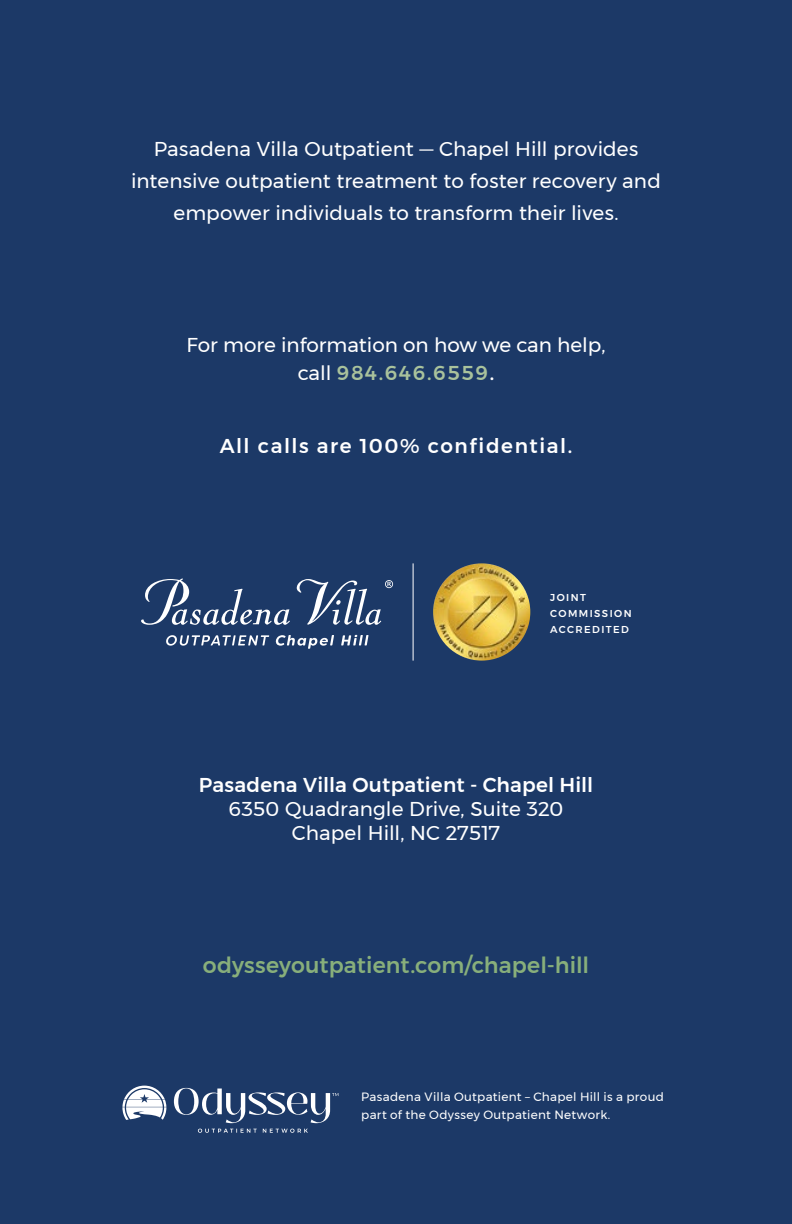
<style>
.page{position:relative;width:792px;height:1224px;background:#1c3967}
.page>*{position:absolute;margin:0;border:0;box-sizing:border-box;transform-origin:0 0}
.t1{font:500 22px "Montserrat";color:#88af7b}
.t2{font:20px/32px "Montserrat";color:#fff;text-align:center}
.t3{font:500 20px "Montserrat";letter-spacing:.02em;color:#fff}
.t4{font:500 20px "Montserrat";letter-spacing:.075em;color:#fff}
.t5{font:12px/18px "Montserrat";letter-spacing:.025em;color:#fff}
.t6{font:500 10px/16px "Montserrat";letter-spacing:.145em;color:#fff}
.s1{font-weight:500;color:#a9c29c}
.s2{font-weight:500}
</style>
<div class="page">
<svg style="left:198px;top:1129px;width:110px;height:4px"></svg>
<svg style="left:122px;top:1086px;width:44px;height:34px"></svg>
<svg style="left:174px;top:1088px;width:164px;height:35px"></svg>
<img style="left:433px;top:563px;width:97px;height:98px;border-radius:49px">
<hr style="left:413px;top:563px;width:1px;height:98px;background:#fff">
<svg style="left:141px;top:578px;width:149px;height:47px"></svg>
<svg style="left:297px;top:579px;width:96px;height:46px"></svg>
<svg style="left:166px;top:635px;width:103px;height:11px"></svg>
<svg style="left:276px;top:635px;width:58px;height:14px"></svg>
<svg style="left:341px;top:635px;width:28px;height:10px"></svg>
<p class="t2" style="left:131px;top:132px;width:531px">Pasadena Villa Outpatient — Chapel Hill provides intensive outpatient treatment to foster recovery and empower individuals to transform their lives.</p>
<p class="t2" style="left:187px;top:331px;width:420px;line-height:28px">For more information on how we can help, call <span class="s1">984.646.6559</span><span class="s2">.</span></p>
<p class="t4" style="left:220px;top:430px;width:354px">All calls are 100% confidential.</p>
<p class="t6" style="left:550px;top:589px;width:83px">Jo int commissio n acc</p>
<p class="t6" style="left:575px;top:621px;width:55px">redited</p>
<p class="t3" style="left:199px;top:769px;width:396px">Pasadena Villa Outpatient - Chapel Hill</p>
<p class="t2" style="left:229px;top:797px;width:336px;line-height:24px">6350 Quadrangle Drive, Suite 320<br>Chapel Hill, NC 27517</p>
<p class="t1" style="left:203px;top:948px;width:388px">odysseyoutpatient.com/chapel-hill</p>
<p class="t5" style="left:361px;top:1088px;width:304px">Pasadena Villa Outpatient – Chapel Hill is a proud part of the Odyssey Outpatient Network.</p>
</div>
